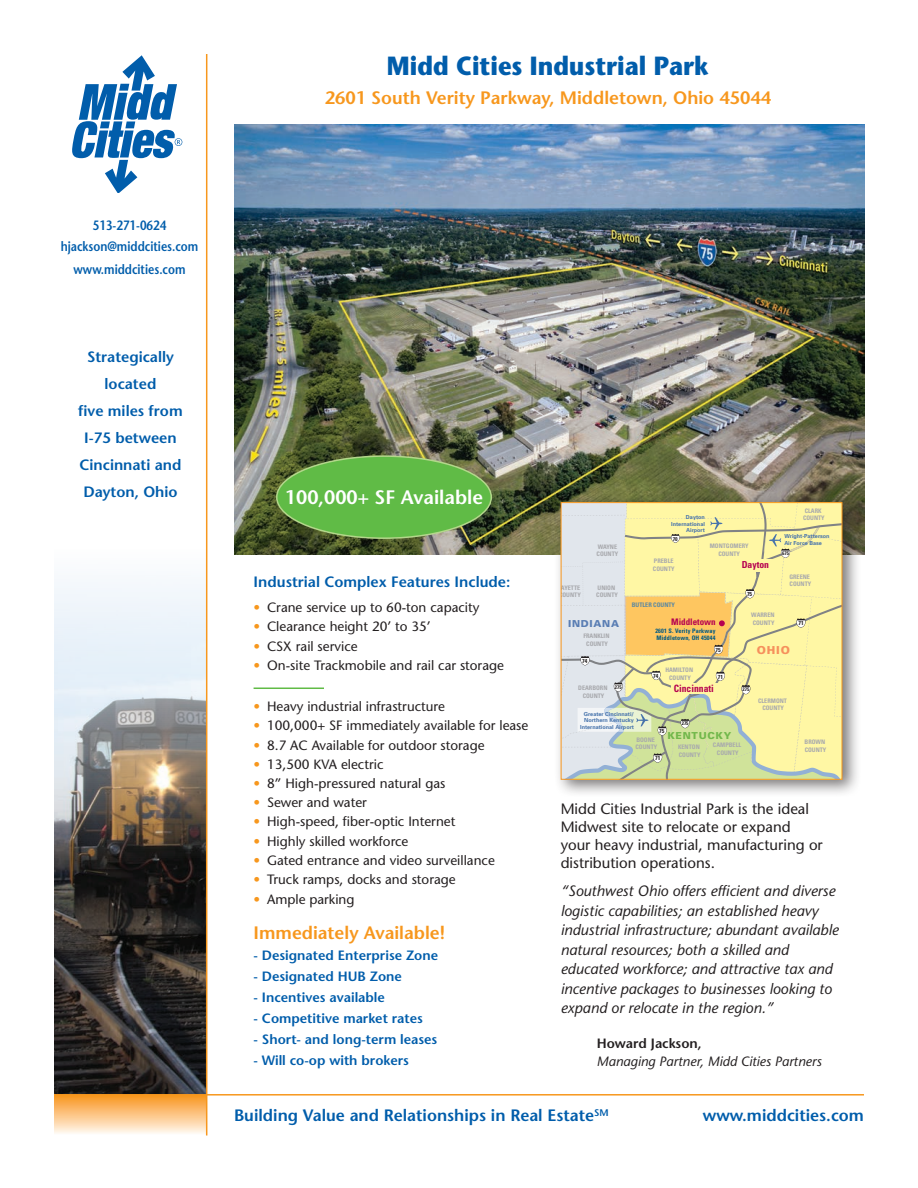
<style>
.page{position:relative;width:918px;height:1188px;background:#fff}
.page>*{position:absolute;margin:0;border:0;box-sizing:border-box;transform-origin:0 0}
.t1{font:700 26.25px "Stone Sans";color:#015dab;scale:.9 1}
.subhead_12pt_-orange{font:600 19.5px "Stone Sans";color:#fff}
.subheads-14pt_green{font:600 18px "Stone Sans";color:#f7971d}
.body_text{font:600 18px "Stone Sans";color:#f7971d}
.t2{font:600 16.5px "Stone Sans";color:#015dab}
.body_text-2{font:italic 15px/19.5px "Stone Sans";color:#231f20}
.body_text-3{font:15px/18px "Stone Sans";color:#231f20}
.subheads-14pt_green-2{font:600 15px/27px "Stone Sans";color:#015dab;text-align:center}
.subhead_-_12pt_blue{font:600 15px "Stone Sans";color:#015dab}
.t3{font:13.5px "Stone Sans";color:#231f20}
.body_text-4{font:600 13.5px "Stone Sans";color:#015dab}
.subheads-14pt_green-3{font:600 13.5px/21px "Stone Sans";color:#015dab;text-align:center;scale:.85 1}
.body_text-5{font:italic 13.5px/18px "Stone Sans";color:#231f20}
.t4{font:900 10.95px "Univers";color:#f6905c}
.t5{font:700 condensed 10.05px "Univers";color:#b60150;scale:.95 1}
.t6{font:900 9.6px "Univers";letter-spacing:.075em;color:#72b84b}
.t7{font:900 9.6px "Univers";letter-spacing:.075em;color:#5a7eb4}
.t8{font:700 condensed 9.6px "Univers";color:#b60150}
.t9{font:700 condensed 9px "Univers";color:#b60150}
.t10{font:700 condensed 6.3px "Univers";color:#5b88a1}
.t11{font:700 condensed 6.15px/7.5px "Univers";color:#a8a9ad}
.t12{font:700 condensed 6.15px/6.9px "Univers";letter-spacing:.025em;color:#005983}
.t13{font:700 condensed 5.85px "Univers";color:#231f20}
.t14{font:700 5.55px/6.6px "Univers";color:#4773ac;text-align:right}
.t15{font:700 condensed 5.55px "Univers";color:#231f20}
.t16{font:700 condensed 5.1px "Univers";color:#231f20}
.s1{color:#f7971d}
.s2{font-weight:600;font-style:normal}
</style>
<div class="page">
<div style="left:54px;top:1095px;width:153px;height:41px;background:linear-gradient(to bottom,#f9941c,#fffdfa)"></div>
<img style="left:54px;top:549px;width:152px;height:545px">
<svg style="left:72px;top:55px;width:110px;height:137px"></svg>
<hr style="left:206px;top:54px;width:1px;height:1082px;background:#f7971d">
<hr style="left:54px;top:1094px;width:810px;height:2px;background:#f7971d">
<img style="left:234px;top:124px;width:630px;height:431px">
<div style="left:553px;top:494px;width:309px;height:304px;background:#231f20;opacity:.6"></div>
<svg style="left:563px;top:504px;width:277px;height:274px;background:#ece7ad"></svg>
<div style="left:561px;top:502px;width:281px;height:278px;border:1px solid #f7971d"></div>
<hr style="left:254px;top:688px;width:70px;height:1px;background:#60bb46">
<div style="left:277px;top:456px;width:214px;height:82px;background:#60bb46;border-radius:50%"></div>
<div style="left:276px;top:455px;width:216px;height:84px;border:2px solid #b3d78b;border-radius:50%"></div>
<p class="t1" style="left:387px;top:49px;width:359px">Midd Cities Industrial Park</p>
<p class="subheads-14pt_green" style="left:325px;top:86px;width:448px">2601 South Verity Parkway, Middletown, Ohio 45044</p>
<p class="subheads-14pt_green-3" style="left:61px;top:215px;width:163px">513-271-0624 hjackson@middcities.com</p>
<p class="subheads-14pt_green-3" style="left:74px;top:258px;width:133px">www.middcities.com</p>
<p class="subheads-14pt_green-2" style="left:78px;top:343px;width:106px">Strategically located<br>five miles from<br>I-75 between<br>Cincinnati and<br>Dayton, Ohio</p>
<p class="subhead_12pt_-orange" style="left:285px;top:485px;width:200px">100,000+ SF Available</p>
<p class="subhead_-_12pt_blue" style="left:254px;top:572px;width:258px">Industrial Complex Features Include:</p>
<p class="t3" style="left:254px;top:599px;width:227px"><span class="s1">•</span> Crane service up to 60-ton capacity</p>
<p class="t3" style="left:254px;top:618px;width:179px"><span class="s1">•</span> Clearance height 20’ to 35’</p>
<p class="t3" style="left:254px;top:638px;width:106px"><span class="s1">•</span> CSX rail service</p>
<p class="t3" style="left:254px;top:657px;width:252px"><span class="s1">•</span> On-site Trackmobile and rail car storage</p>
<p class="t3" style="left:254px;top:698px;width:193px"><span class="s1">•</span> Heavy industrial infrastructure</p>
<p class="t3" style="left:254px;top:717px;width:276px"><span class="s1">•</span> 100,000+ SF immediately available for lease</p>
<p class="t3" style="left:254px;top:737px;width:233px"><span class="s1">•</span> 8.7 AC Available for outdoor storage</p>
<p class="t3" style="left:254px;top:756px;width:131px"><span class="s1">•</span> 13,500 KVA electric</p>
<p class="t3" style="left:254px;top:775px;width:193px"><span class="s1">•</span> 8” High-pressured natural gas</p>
<p class="t3" style="left:254px;top:794px;width:115px"><span class="s1">•</span> Sewer and water</p>
<p class="t3" style="left:254px;top:813px;width:203px"><span class="s1">•</span> High-speed, fiber-optic Internet</p>
<p class="t3" style="left:254px;top:833px;width:156px"><span class="s1">•</span> Highly skilled workforce</p>
<p class="t3" style="left:254px;top:852px;width:243px"><span class="s1">•</span> Gated entrance and video surveillance</p>
<p class="t3" style="left:254px;top:871px;width:204px"><span class="s1">•</span> Truck ramps, docks and storage</p>
<p class="t3" style="left:254px;top:891px;width:102px"><span class="s1">•</span> Ample parking</p>
<p class="body_text" style="left:254px;top:922px;width:193px">Immediately Available!</p>
<p class="body_text-4" style="left:254px;top:947px;width:186px">- Designated Enterprise Zone</p>
<p class="body_text-4" style="left:254px;top:968px;width:150px">- Designated HUB Zone</p>
<p class="body_text-4" style="left:254px;top:989px;width:133px">- Incentives available</p>
<p class="body_text-4" style="left:254px;top:1010px;width:171px">- Competitive market rates</p>
<p class="body_text-4" style="left:254px;top:1031px;width:185px">- Short- and long-term leases</p>
<p class="body_text-4" style="left:254px;top:1052px;width:157px">- Will co-op with brokers</p>
<p class="t11" style="left:558px;top:584px;width:24px">FAYETTE<br>COUNTY</p>
<p class="t11" style="left:597px;top:542px;width:23px">WAYNE<br>COUNTY</p>
<p class="t11" style="left:596px;top:584px;width:23px">UNION<br>COUNTY</p>
<p class="t7" style="left:568px;top:618px;width:52px">INDIANA</p>
<p class="t11" style="left:583px;top:632px;width:28px;text-align:center">FRANKLIN<br>COUNTY</p>
<p class="t13" style="left:582px;top:657px;width:7px">74</p>
<p class="t14" style="left:671px;top:514px;width:35px;line-height:6.1px">Dayton<br>International<br>Airport</p>
<p class="t15" style="left:673px;top:535px;width:6px">70</p>
<p class="t11" style="left:653px;top:557px;width:23px">PREBLE<br>COUNTY</p>
<p class="t11" style="left:710px;top:542px;width:40px;text-align:center">MONTGOMERY<br>COUNTY</p>
<p class="t8" style="left:742px;top:559px;width:29px">Dayton</p>
<p class="t13" style="left:747px;top:590px;width:7px">75</p>
<p class="t11" style="left:803px;top:507px;width:23px">CLARK<br>COUNTY</p>
<p class="t14" style="left:784px;top:532px;width:47px;text-align:left">Wright-Patterson<br>Air Force Base</p>
<p class="t16" style="left:782px;top:550px;width:8px">675</p>
<p class="t11" style="left:789px;top:573px;width:23px">GREENE<br>COUNTY</p>
<p class="t10" style="left:632px;top:601px;width:45px">BUTLER COUNTY</p>
<p class="t12" style="left:655px;top:627px;width:62px">2601 S. Verity Parkway<br>Middletown, OH 45044</p>
<p class="t9" style="left:671px;top:616px;width:46px">Middletown</p>
<p class="t11" style="left:751px;top:611px;width:25px">WARREN<br>COUNTY</p>
<p class="t11" style="left:665px;top:666px;width:29px;text-align:center">HAMILTON<br>COUNTY</p>
<p class="t13" style="left:653px;top:672px;width:7px">74</p>
<p class="t13" style="left:716px;top:646px;width:7px">75</p>
<p class="t13" style="left:718px;top:673px;width:7px">71</p>
<p class="t4" style="left:757px;top:644px;width:35px">OHIO</p>
<p class="t13" style="left:798px;top:620px;width:7px">71</p>
<p class="t16" style="left:615px;top:684px;width:8px">275</p>
<p class="t11" style="left:578px;top:684px;width:31px;text-align:center">DEARBORN<br>COUNTY</p>
<p class="t5" style="left:674px;top:682px;width:44px">Cincinnati</p>
<p class="t16" style="left:743px;top:686px;width:8px">275</p>
<p class="t14" style="left:580px;top:710px;width:55px">Greater Cincinnati/<br>Northern Kentucky<br>International Airport</p>
<p class="t16" style="left:682px;top:720px;width:8px">275</p>
<p class="t13" style="left:659px;top:728px;width:7px">75</p>
<p class="t13" style="left:655px;top:755px;width:7px">71</p>
<p class="t6" style="left:667px;top:730px;width:65px">KENTUCKY</p>
<p class="t11" style="left:636px;top:736px;width:23px">BOONE<br>COUNTY</p>
<p class="t11" style="left:713px;top:741px;width:30px;text-align:center">CAMPBELL<br>COUNTY</p>
<p class="t11" style="left:678px;top:743px;width:24px">KENTON<br>COUNTY</p>
<p class="t11" style="left:758px;top:697px;width:30px;text-align:center">CLERMONT<br>COUNTY</p>
<p class="t11" style="left:805px;top:738px;width:23px">BROWN<br>COUNTY</p>
<p class="body_text-3" style="left:561px;top:800px;width:264px">Midd Cities Industrial Park is the ideal Midwest site to relocate or expand your heavy industrial, manufacturing or distribution operations.</p>
<p class="body_text-2" style="left:561px;top:881px;width:280px">“Southwest Ohio offers efficient and diverse logistic capabilities; an established heavy industrial infrastructure; abundant available natural resources; both a skilled and educated workforce; and attractive tax and incentive packages to businesses looking to expand or relocate in the region.”</p>
<p class="body_text-5" style="left:597px;top:1034px;width:226px"><span class="s2">Howard Jackson,<br></span>Managing Partner, Midd Cities Partners</p>
<p class="t2" style="left:234px;top:1105px;width:376px">Building Value and Relationships in Real Estate<sup>SM</sup></p>
<p class="t2" style="left:703px;top:1105px;width:163px">www.middcities.com</p>
</div>
